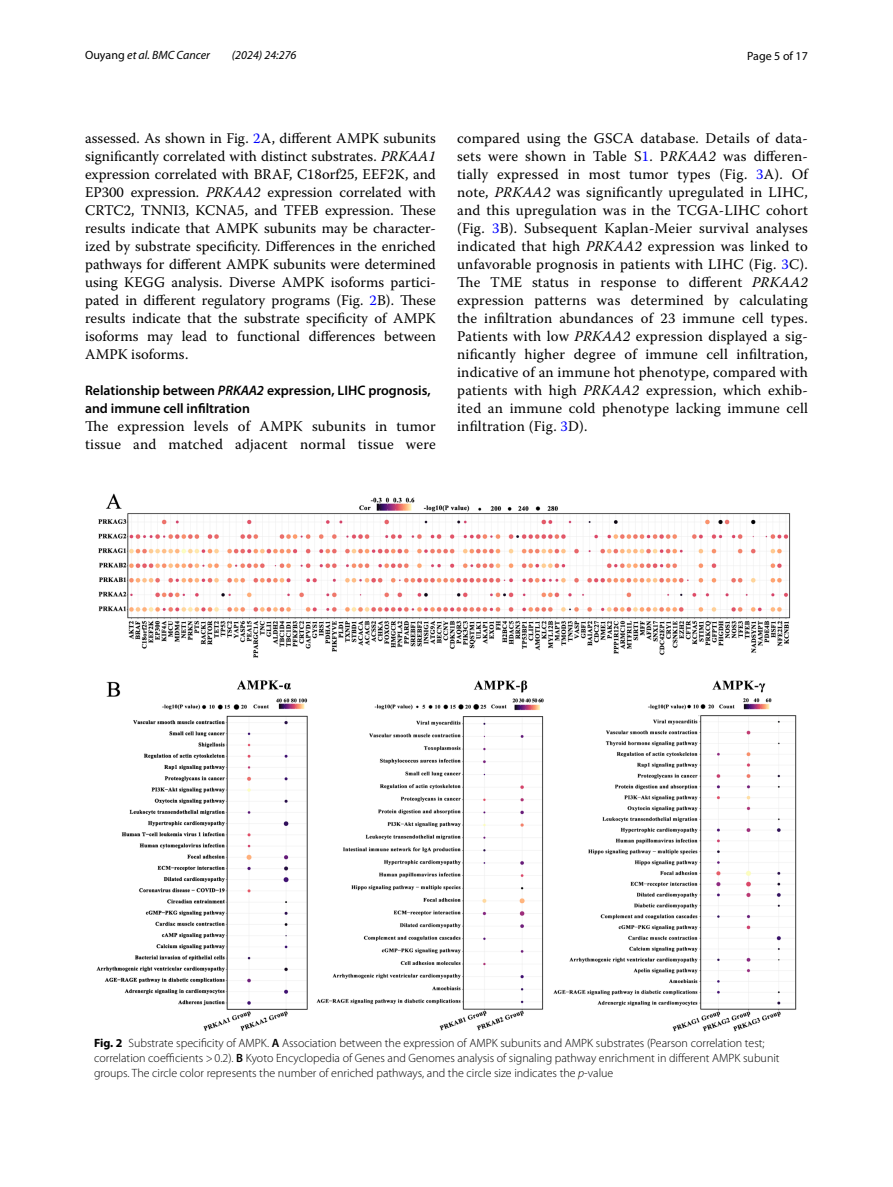
<style>
.page{position:relative;width:893px;height:1187px;background:#fff}
.page>*{position:absolute;margin:0;border:0;box-sizing:border-box;transform-origin:0 0}
.t1{font:14.7px/18px "Warnock Pro";letter-spacing:.015em;color:#000;text-align:justify}
.t2{font:600 13.8px/18px "Myriad Pro";color:#000}
.t3{font:300 12px/15px "Myriad Pro";color:#000}
.t4{font:italic 12px "Myriad Pro";color:#000}
.t5{font:12px "Myriad Pro";color:#000}
.s1{font-style:normal}
.s2{color:#00f}
.s3{font-style:italic}
.s4{font-weight:700}
.s5{font-weight:600}
</style>
<div class="page">
<img style="left:96px;top:493px;width:701px;height:538px">
<p class="t4" style="left:85px;top:48px;width:126px"><span class="s1">Ouyang</span> et al. BMC Cancer</p>
<p class="t4" style="left:232px;top:48px;width:66px">(2024) 24:276</p>
<p class="t5" style="left:747px;top:48px;width:62px">Page 5 of 17</p>
<p class="t1" style="left:85px;top:128px;width:352px">assessed. As shown in Fig. <span class="s2">2</span>A, different AMPK subunits significantly correlated with distinct substrates. <span class="s3">PRKAA1 </span>expression correlated with BRAF, C18orf25, EEF2K, and EP300 expression. <span class="s3">PRKAA2</span> expression correlated with CRTC2, TNNI3, KCNA5, and TFEB expression. These results indicate that AMPK subunits may be character&shy;ized by substrate specificity. Differences in the enriched pathways for different AMPK subunits were determined using KEGG analysis. Diverse AMPK isoforms partici&shy;pated in different regulatory programs (Fig. <span class="s2">2</span>B). These results indicate that the substrate specificity of AMPK isoforms may lead to functional differences between AMPK isoforms.</p>
<p class="t2" style="left:85px;top:381px;width:347px">Relationship between <span class="s3">PRKAA2</span> expression, LIHC prognosis, and immune cell infiltration</p>
<p class="t1" style="left:85px;top:416px;width:352px">The expression levels of AMPK subunits in tumor tissue and matched adjacent normal tissue were</p>
<p class="t1" style="left:457px;top:128px;width:352px">compared using the GSCA database. Details of data&shy;sets were shown in Table S<span class="s2">1</span>. P<span class="s3">RKAA2</span> was differen&shy;tially expressed in most tumor types (Fig. <span class="s2">3</span>A). Of note, <span class="s3">PRKAA2</span> was significantly upregulated in LIHC, and this upregulation was in the TCGA-LIHC cohort (Fig. <span class="s2">3</span>B). Subsequent Kaplan-Meier survival analyses indicated that high <span class="s3">PRKAA2</span> expression was linked to unfavorable prognosis in patients with LIHC (Fig. <span class="s2">3</span>C).<br>The TME status in response to different <span class="s3">PRKAA2 </span>expression patterns was determined by calculating the infiltration abundances of 23 immune cell types.<br>Patients with low <span class="s3">PRKAA2</span> expression displayed a sig&shy;nificantly higher degree of immune cell infiltration, indicative of an immune hot phenotype, compared with patients with high <span class="s3">PRKAA2</span> expression, which exhib&shy;ited an immune cold phenotype lacking immune cell infiltration (Fig. <span class="s2">3</span>D).</p>
<p class="t3" style="left:94px;top:1035px;width:687px"><span class="s4">Fig. 2</span> Substrate specificity of AMPK. <span class="s5">A</span> Association between the expression of AMPK subunits and AMPK substrates (Pearson correlation test; correlation coefficients &gt;0.2). <span class="s5">B</span> Kyoto Encyclopedia of Genes and Genomes analysis of signaling pathway enrichment in different AMPK subunit groups. The circle color represents the number of enriched pathways, and the circle size indicates the <span class="s3">p</span>-value</p>
</div>
